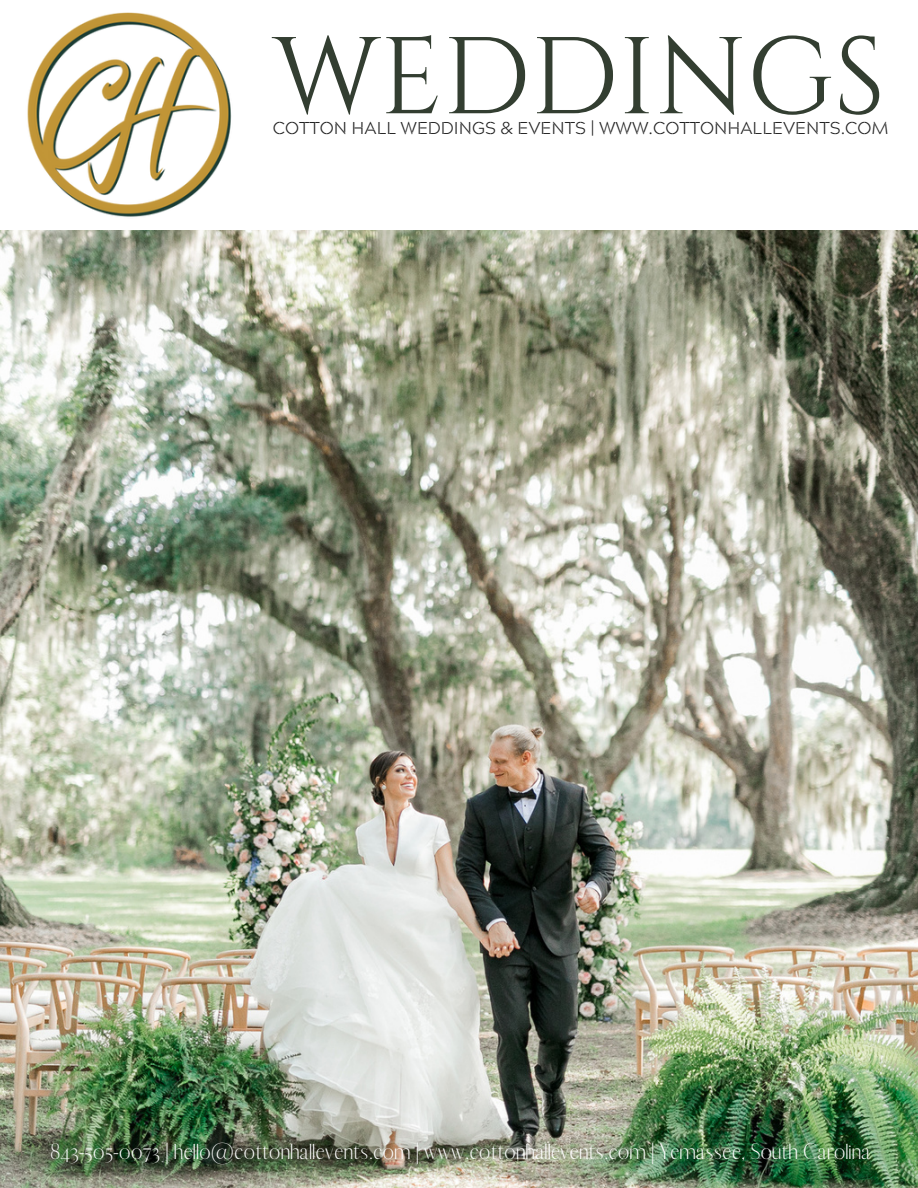
<style>
.page{position:relative;width:918px;height:1188px;background:#fff}
.page>*{position:absolute;margin:0;border:0;box-sizing:border-box;transform-origin:0 0}
.t1{font:108.9px "Cinzel";color:#333e31}
.t2{font:300 21.6px "Abiah";color:#fff}
.t3{font:300 17.1px "Acherus Militant 1";color:#222}
</style>
<div class="page">
<img style="left:0;top:231px;width:918px;height:957px">
<img style="left:0;top:12px;width:343px;height:285px">
<p class="t1" style="left:273px;top:8px;width:614px">WEDDINGS</p>
<p class="t3" style="left:273px;top:121px;width:617px">COTTON HALL WEDDINGS &amp; EVENTS | WWW.COTTONHALLEVENTS.COM</p>
<p class="t2" style="left:50px;top:1138px;width:822px">843-505-0073 | hello@cottonhallevents.com | www.cottonhallevents.com | Yemassee, South Carolina</p>
</div>
